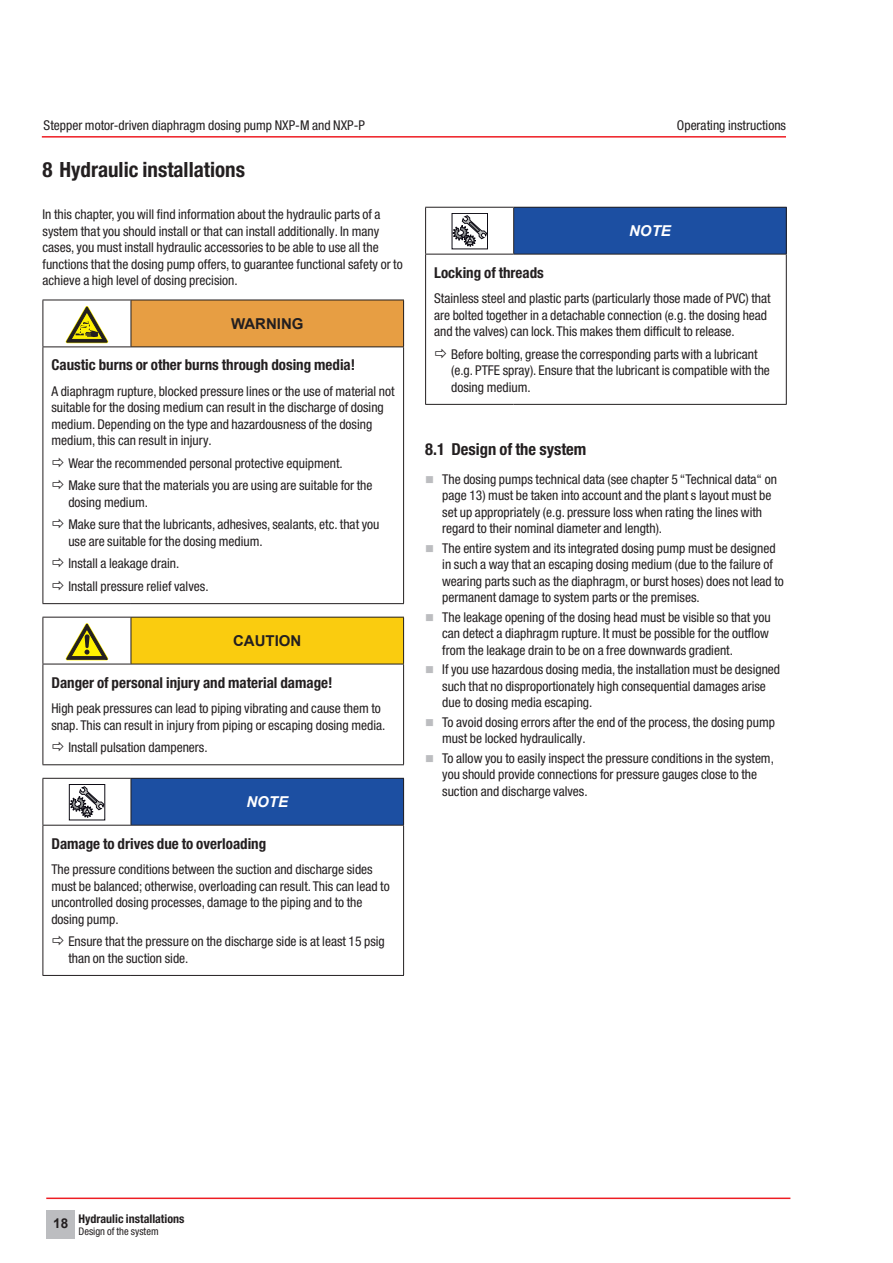
<style>
.page{position:relative;width:893px;height:1263px;background:#fff}
.page>*{position:absolute;margin:0;border:0;box-sizing:border-box;transform-origin:0 0}
.t1{font:700 condensed 21px "Helvetica Neue LT Pro";color:#231f20}
.t2{font:700 condensed 16.5px "Helvetica Neue LT Pro";color:#231f20}
.t3{font:700 condensed 15px "Helvetica Neue LT Pro";color:#231f20}
.t4{font:700 15px "Arial";color:#231f20}
.t5{font:italic 700 15px "Arial";color:#fff}
.t6{font:condensed 13.5px/16.5px "Helvetica Neue LT Pro";color:#231f20}
.t7{font:700 13.5px "Arial";color:#231f20}
.t8{font:700 condensed 12px "Helvetica Neue LT Pro";color:#231f20}
.t9{font:condensed 10.5px "Helvetica Neue LT Pro";color:#231f20}
.s1{color:#bcbdc0}
</style>
<div class="page">
<div style="left:46px;top:1210px;width:29px;height:29px;background:#bcbdc0"></div>
<hr style="left:46px;top:1197px;width:744px;height:2px;background:#ee1d23">
<hr style="left:42px;top:136px;width:744px;height:2px;background:#ee1d23">
<svg style="left:44px;top:301px;width:359px;height:47px"></svg>
<div style="left:131px;top:300px;width:273px;height:47px;background:#e79e43"></div>
<hr style="left:131px;top:300px;width:1px;height:46px;background:#231f20">
<hr style="left:403px;top:347px;width:1px;height:256px;background:#231f20">
<hr style="left:43px;top:300px;width:1px;height:46px;background:#231f20">
<hr style="left:43px;top:300px;width:88px;height:1px;background:#231f20">
<hr style="left:131px;top:300px;width:273px;height:1px;background:#231f20">
<hr style="left:403px;top:300px;width:1px;height:46px;background:#231f20">
<hr style="left:43px;top:346px;width:88px;height:1px;background:#231f20">
<hr style="left:43px;top:347px;width:1px;height:256px;background:#231f20">
<hr style="left:131px;top:346px;width:273px;height:1px;background:#231f20">
<hr style="left:43px;top:603px;width:88px;height:1px;background:#231f20">
<hr style="left:131px;top:603px;width:273px;height:1px;background:#231f20">
<svg style="left:66px;top:306px;width:42px;height:37px"></svg>
<div style="left:131px;top:617px;width:273px;height:47px;background:#facc0f"></div>
<hr style="left:131px;top:617px;width:1px;height:47px;background:#231f20">
<hr style="left:403px;top:664px;width:1px;height:100px;background:#231f20">
<hr style="left:43px;top:617px;width:1px;height:47px;background:#231f20">
<hr style="left:43px;top:617px;width:88px;height:1px;background:#231f20">
<hr style="left:131px;top:617px;width:273px;height:1px;background:#231f20">
<hr style="left:403px;top:617px;width:1px;height:47px;background:#231f20">
<hr style="left:43px;top:664px;width:88px;height:1px;background:#231f20">
<hr style="left:43px;top:664px;width:1px;height:100px;background:#231f20">
<hr style="left:131px;top:664px;width:273px;height:1px;background:#231f20">
<hr style="left:43px;top:764px;width:88px;height:1px;background:#231f20">
<hr style="left:131px;top:764px;width:273px;height:1px;background:#231f20">
<svg style="left:66px;top:623px;width:42px;height:37px"></svg>
<svg style="left:44px;top:779px;width:359px;height:196px"></svg>
<div style="left:131px;top:778px;width:273px;height:47px;background:#1c4fa2"></div>
<hr style="left:403px;top:825px;width:1px;height:150px;background:#231f20">
<hr style="left:131px;top:779px;width:1px;height:46px;background:#231f20">
<hr style="left:43px;top:825px;width:88px;height:1px;background:#231f20">
<hr style="left:43px;top:825px;width:1px;height:150px;background:#231f20">
<hr style="left:131px;top:825px;width:273px;height:1px;background:#231f20">
<hr style="left:43px;top:975px;width:88px;height:1px;background:#231f20">
<hr style="left:131px;top:975px;width:273px;height:1px;background:#231f20">
<hr style="left:43px;top:779px;width:1px;height:46px;background:#231f20">
<hr style="left:43px;top:778px;width:88px;height:1px;background:#231f20">
<hr style="left:131px;top:778px;width:273px;height:1px;background:#231f20">
<hr style="left:403px;top:779px;width:1px;height:46px;background:#231f20">
<div style="left:69px;top:784px;width:36px;height:36px;border:1px solid #0e0c15"></div>
<svg style="left:70px;top:786px;width:34px;height:31px"></svg>
<svg style="left:426px;top:208px;width:360px;height:196px"></svg>
<div style="left:514px;top:207px;width:272px;height:47px;background:#1c4fa2"></div>
<hr style="left:786px;top:254px;width:1px;height:150px;background:#231f20">
<hr style="left:513px;top:208px;width:1px;height:46px;background:#231f20">
<hr style="left:425px;top:254px;width:89px;height:1px;background:#231f20">
<hr style="left:425px;top:254px;width:1px;height:150px;background:#231f20">
<hr style="left:514px;top:254px;width:273px;height:1px;background:#231f20">
<hr style="left:425px;top:404px;width:89px;height:1px;background:#231f20">
<hr style="left:514px;top:404px;width:273px;height:1px;background:#231f20">
<hr style="left:425px;top:208px;width:1px;height:46px;background:#231f20">
<hr style="left:425px;top:207px;width:89px;height:1px;background:#231f20">
<hr style="left:514px;top:207px;width:273px;height:1px;background:#231f20">
<hr style="left:786px;top:208px;width:1px;height:46px;background:#231f20">
<div style="left:452px;top:213px;width:36px;height:36px;border:1px solid #0e0c15"></div>
<svg style="left:453px;top:215px;width:34px;height:31px"></svg>
<svg style="left:53px;top:936px;width:27px;height:11px"></svg>
<svg style="left:435px;top:348px;width:27px;height:12px"></svg>
<p class="t6" style="left:44px;top:117px;width:323px">Stepper motor-driven diaphragm dosing pump NXP-M and NXP-P</p>
<p class="t6" style="left:677px;top:117px;width:111px">Operating instructions</p>
<h1 class="t1" style="left:43px;top:157px;width:204px">8 Hydraulic installations</h1>
<p class="t6" style="left:43px;top:206px;width:362px">In this chapter, you will find information about the hydraulic parts of a system that you should install or that can install additionally. In many cases, you must install hydraulic accessories to be able to use all the functions that the dosing pump offers, to guarantee functional safety or to achieve a high level of dosing precision.</p>
<p class="t4" style="left:231px;top:313px;width:74px">WARNING</p>
<p class="t3" style="left:51px;top:356px;width:305px">Caustic burns or other burns through dosing media!</p>
<p class="t6" style="left:51px;top:383px;width:345px">A diaphragm rupture, blocked pressure lines or the use of material not suitable for the dosing medium can result in the discharge of dosing medium. Depending on the type and hazardousness of the dosing medium, this can result in injury.</p>
<p class="t6" style="left:68px;top:452px;width:306px;line-height:22.5px">Wear the recommended personal protective equipment.<br>Make sure that the materials you are using are suitable for the</p>
<p class="t6" style="left:68px;top:491px;width:313px;line-height:22.5px">dosing medium.<br>Make sure that the lubricants, adhesives, sealants, etc. that you</p>
<p class="t6" style="left:68px;top:530px;width:196px;line-height:22.5px">use are suitable for the dosing medium.<br>Install a leakage drain.<br>Install pressure relief valves.</p>
<p class="t5" style="left:629px;top:221px;width:43px">NOTE</p>
<p class="t3" style="left:434px;top:264px;width:111px">Locking of threads</p>
<p class="t6" style="left:434px;top:290px;width:338px">Stainless steel and plastic parts (particularly those made of PVC) that are bolted together in a detachable connection (e.g. the dosing head and the valves) can lock. This makes them difficult to release.</p>
<p class="t6" style="left:451px;top:345px;width:320px">Before bolting, grease the corresponding parts with a lubricant (e.g. PTFE spray). Ensure that the lubricant is compatible with the dosing medium.</p>
<p class="t2" style="left:425px;top:440px;width:163px">8.1 Design of the system</p>
<p class="t6" style="left:442px;top:471px;width:336px;text-indent:-17px"><span class="s1">■</span> The dosing pumps technical data (see chapter 5 “Technical data“ on page 13) must be taken into account and the plant s layout must be set up appropriately (e.g. pressure loss when rating the lines with regard to their nominal diameter and length).</p>
<p class="t6" style="left:442px;top:540px;width:343px;text-indent:-17px"><span class="s1">■</span> The entire system and its integrated dosing pump must be designed in such a way that an escaping dosing medium (due to the failure of wearing parts such as the diaphragm, or burst hoses) does not lead to permanent damage to system parts or the premises.</p>
<p class="t6" style="left:442px;top:609px;width:330px;text-indent:-17px"><span class="s1">■</span> The leakage opening of the dosing head must be visible so that you can detect a diaphragm rupture. It must be possible for the outflow from the leakage drain to be on a free downwards gradient.</p>
<p class="t6" style="left:442px;top:661px;width:339px;text-indent:-17px"><span class="s1">■</span> If you use hazardous dosing media, the installation must be designed such that no disproportionately high consequential damages arise due to dosing media escaping.</p>
<p class="t6" style="left:442px;top:714px;width:334px;text-indent:-17px"><span class="s1">■</span> To avoid dosing errors after the end of the process, the dosing pump must be locked hydraulically.</p>
<p class="t6" style="left:442px;top:750px;width:333px;text-indent:-17px"><span class="s1">■</span> To allow you to easily inspect the pressure conditions in the system, you should provide connections for pressure gauges close to the suction and discharge valves.</p>
<p class="t4" style="left:233px;top:630px;width:70px">CAUTION</p>
<p class="t3" style="left:51px;top:673px;width:283px">Danger of personal injury and material damage!</p>
<p class="t6" style="left:51px;top:700px;width:335px">High peak pressures can lead to piping vibrating and cause them to snap. This can result in injury from piping or escaping dosing media.</p>
<p class="t6" style="left:68px;top:739px;width:141px">Install pulsation dampeners.</p>
<p class="t5" style="left:246px;top:792px;width:43px">NOTE</p>
<p class="t3" style="left:51px;top:835px;width:216px">Damage to drives due to overloading</p>
<p class="t6" style="left:51px;top:861px;width:340px">The pressure conditions between the suction and discharge sides must be balanced; otherwise, overloading can result. This can lead to uncontrolled dosing processes, damage to the piping and to the dosing pump.</p>
<p class="t6" style="left:68px;top:933px;width:318px">Ensure that the pressure on the discharge side is at least 15 psig than on the suction side.</p>
<p class="t7" style="left:53px;top:1214px;width:17px">18</p>
<p class="t8" style="left:79px;top:1212px;width:107px">Hydraulic installations</p>
<p class="t9" style="left:79px;top:1225px;width:82px">Design of the system</p>
</div>
